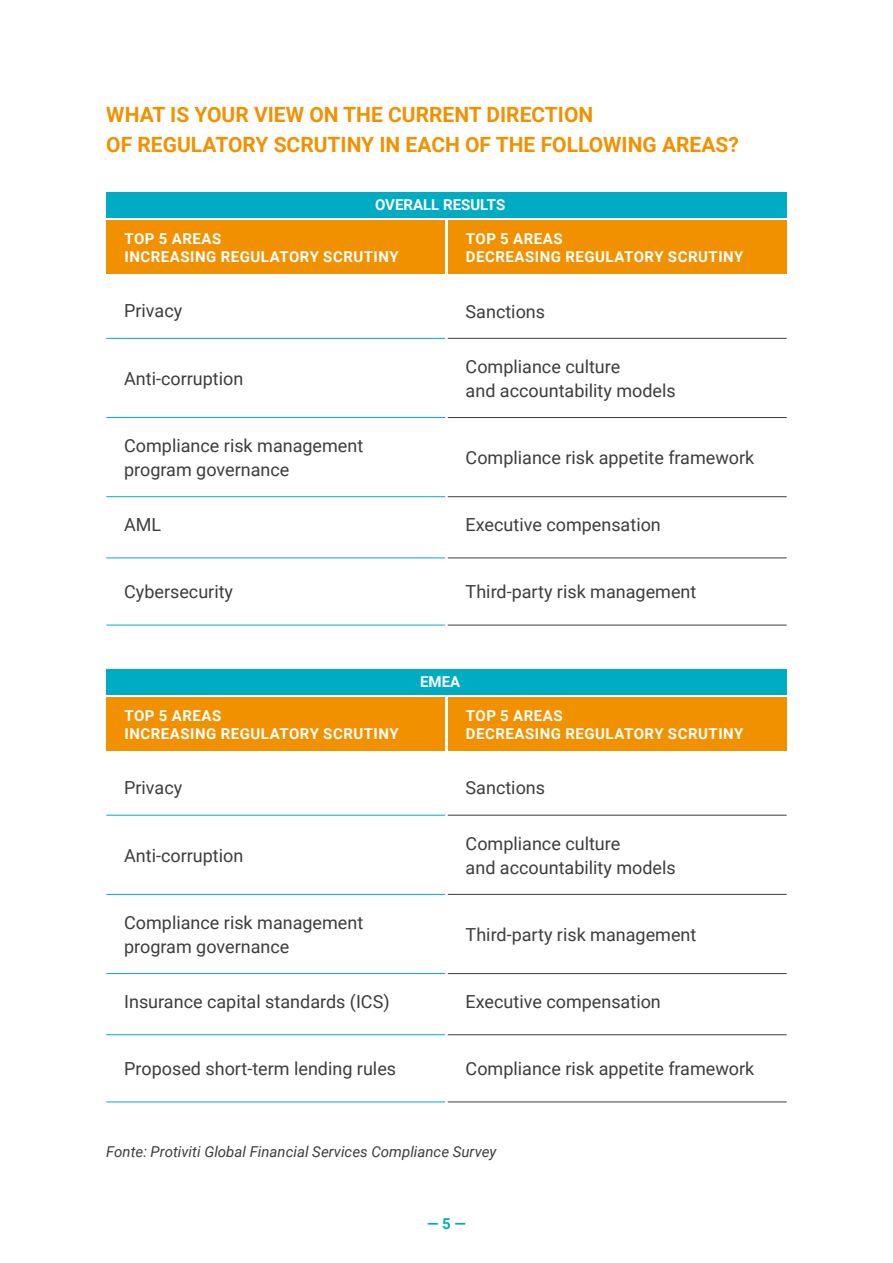
<style>
.page{position:relative;width:893px;height:1263px;background:#fff}
.page>*{position:absolute;margin:0;border:0;box-sizing:border-box;transform-origin:0 0}
.t1{font:700 21px/30px "Roboto";color:#f29100}
.t2{font:18px/24px "Roboto";color:#3d3d3d}
.t3{font:700 15px/18px "Roboto";letter-spacing:.035em;color:#fff}
.t4{font:italic 15px "Roboto";color:#3d3d3d}
.t5{font:700 15px "Roboto";color:#fff}
.t6{font:700 15px "Roboto";color:#00abc4}
</style>
<div class="page">
<div style="left:106px;top:192px;width:681px;height:26px;background:#00abc4"></div>
<div style="left:106px;top:669px;width:681px;height:26px;background:#00abc4"></div>
<div style="left:106px;top:220px;width:339px;height:54px;background:#f29100"></div>
<div style="left:106px;top:697px;width:339px;height:54px;background:#f29100"></div>
<div style="left:448px;top:220px;width:339px;height:54px;background:#f29100"></div>
<div style="left:448px;top:697px;width:339px;height:54px;background:#f29100"></div>
<hr style="left:106px;top:338px;width:339px;height:1px;background:#00abc4">
<hr style="left:448px;top:338px;width:339px;height:1px;background:#3d3d3d">
<hr style="left:106px;top:815px;width:339px;height:1px;background:#00abc4">
<hr style="left:448px;top:815px;width:339px;height:1px;background:#3d3d3d">
<hr style="left:106px;top:417px;width:339px;height:1px;background:#00abc4">
<hr style="left:448px;top:417px;width:339px;height:1px;background:#3d3d3d">
<hr style="left:106px;top:894px;width:339px;height:1px;background:#00abc4">
<hr style="left:448px;top:894px;width:339px;height:1px;background:#3d3d3d">
<hr style="left:106px;top:496px;width:339px;height:1px;background:#00abc4">
<hr style="left:448px;top:496px;width:339px;height:1px;background:#3d3d3d">
<hr style="left:106px;top:973px;width:339px;height:1px;background:#00abc4">
<hr style="left:448px;top:973px;width:339px;height:1px;background:#3d3d3d">
<hr style="left:106px;top:557px;width:339px;height:1px;background:#00abc4">
<hr style="left:448px;top:557px;width:339px;height:1px;background:#3d3d3d">
<hr style="left:106px;top:1034px;width:339px;height:1px;background:#00abc4">
<hr style="left:448px;top:1034px;width:339px;height:1px;background:#3d3d3d">
<hr style="left:106px;top:625px;width:339px;height:1px;background:#00abc4">
<hr style="left:448px;top:625px;width:339px;height:1px;background:#3d3d3d">
<hr style="left:106px;top:1101px;width:339px;height:1px;background:#00abc4">
<hr style="left:448px;top:1101px;width:339px;height:1px;background:#3d3d3d">
<p class="t1" style="left:106px;top:99px;width:634px">WHAT IS YOUR VIEW ON THE CURRENT DIRECTION<br>OF REGULATORY SCRUTINY IN EACH OF THE FOLLOWING AREAS?</p>
<p class="t5" style="left:375px;top:194px;width:132px">OVERALL RESULTS</p>
<p class="t3" style="left:124px;top:229px;width:276px">TOP 5 AREAS<br>INCREASING REGULATORY SCRUTINY</p>
<p class="t2" style="left:124px;top:298px;width:60px">Privacy</p>
<p class="t2" style="left:124px;top:366px;width:121px">Anti-corruption</p>
<p class="t2" style="left:124px;top:433px;width:241px">Compliance risk management program governance</p>
<p class="t2" style="left:124px;top:512px;width:39px">AML</p>
<p class="t2" style="left:124px;top:579px;width:110px">Cybersecurity</p>
<p class="t3" style="left:466px;top:229px;width:279px">TOP 5 AREAS<br>DECREASING REGULATORY SCRUTINY</p>
<p class="t2" style="left:466px;top:298px;width:81px">Sanctions</p>
<p class="t2" style="left:466px;top:354px;width:212px">Compliance culture<br>and accountability models</p>
<p class="t2" style="left:466px;top:445px;width:290px">Compliance risk appetite framework</p>
<p class="t2" style="left:466px;top:512px;width:197px">Executive compensation</p>
<p class="t2" style="left:466px;top:579px;width:232px">Third-party risk management</p>
<p class="t3" style="left:124px;top:706px;width:276px">TOP 5 AREAS<br>INCREASING REGULATORY SCRUTINY</p>
<p class="t2" style="left:124px;top:775px;width:60px">Privacy</p>
<p class="t2" style="left:124px;top:842px;width:121px">Anti-corruption</p>
<p class="t2" style="left:124px;top:910px;width:241px">Compliance risk management program governance</p>
<p class="t2" style="left:124px;top:989px;width:267px">Insurance capital standards (ICS)</p>
<p class="t2" style="left:124px;top:1056px;width:273px">Proposed short-term lending rules</p>
<p class="t3" style="left:420px;top:672px;width:42px">EMEA</p>
<p class="t3" style="left:466px;top:706px;width:279px">TOP 5 AREAS<br>DECREASING REGULATORY SCRUTINY</p>
<p class="t2" style="left:466px;top:775px;width:81px">Sanctions</p>
<p class="t2" style="left:466px;top:830px;width:212px">Compliance culture<br>and accountability models</p>
<p class="t2" style="left:466px;top:922px;width:232px">Third-party risk management</p>
<p class="t2" style="left:466px;top:989px;width:197px">Executive compensation</p>
<p class="t2" style="left:466px;top:1056px;width:290px">Compliance risk appetite framework</p>
<p class="t4" style="left:106px;top:1141px;width:392px">Fonte: Protiviti Global Financial Services Compliance Survey</p>
<p class="t6" style="left:427px;top:1213px;width:40px">— 5 —</p>
</div>
